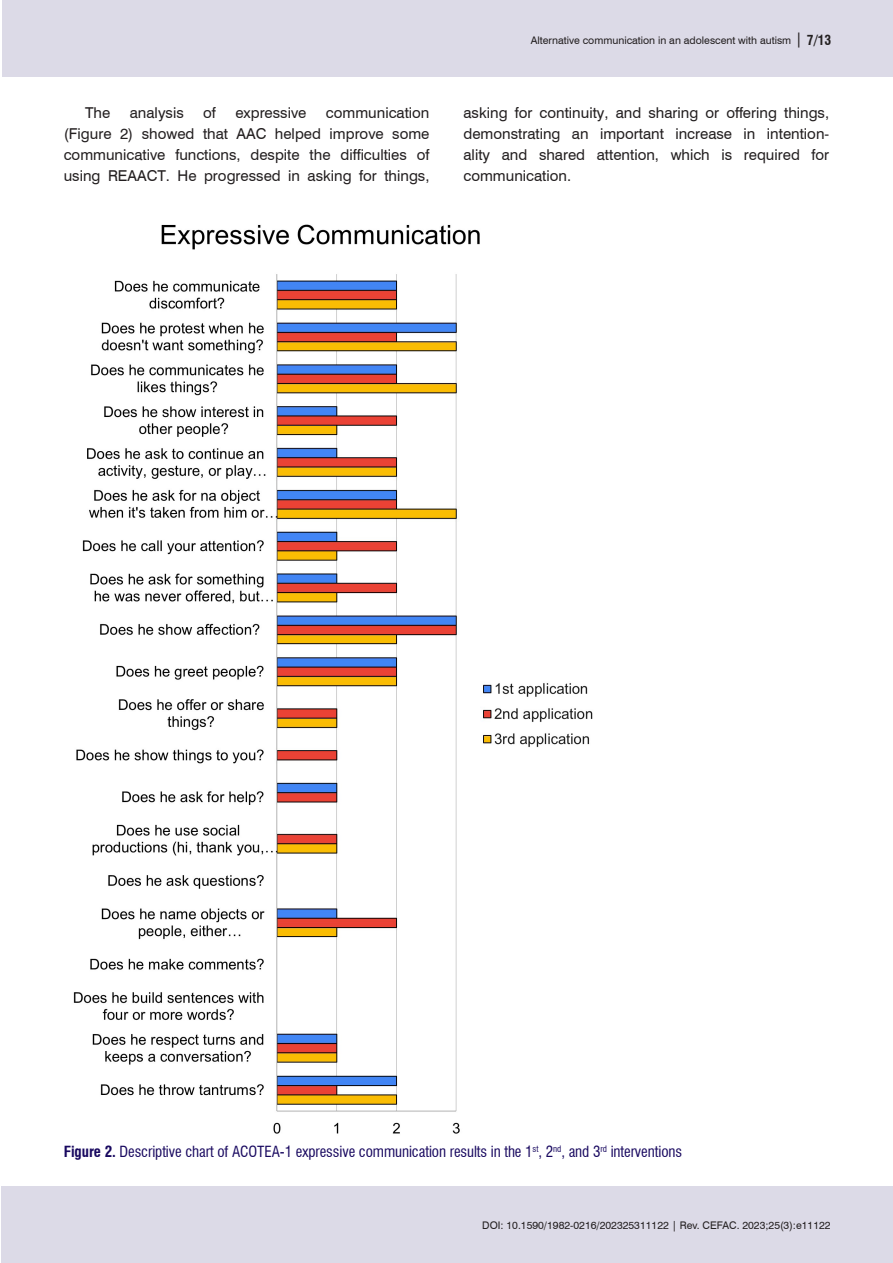
<style>
.page{position:relative;width:893px;height:1263px;background:#fff}
.page>*{position:absolute;margin:0;border:0;box-sizing:border-box;transform-origin:0 0}
.Corpo_do_texto_INGL{font:15px/21.3px "Swiss 721 BT";color:#231f20;text-align:justify}
.Titulo_tabelas_e_gr{font:condensed 15px "Swiss 721 BT";letter-spacing:-.005em;color:#18085f}
.t1{font:10.5px "Swiss 721 BT";color:#231f20}
.s1{font-size:15px}
.s2{font-weight:700;font-stretch:condensed;font-size:13.5px}
.s3{font-weight:700}
</style>
<div class="page">
<div style="left:1px;top:1186px;width:892px;height:77px;background:#dcdae7"></div>
<div style="left:2px;top:0;width:891px;height:77px;background:#dcdae7"></div>
<img style="left:73px;top:224px;width:520px;height:910px">
<p class="t1" style="left:531px;top:33px;width:302px">Alternative communication in an adolescent with autism <span class="s1">|</span> <span class="s2">7/13</span></p>
<p class="Corpo_do_texto_INGL" style="left:64px;top:101px;width:367px;text-indent:262px">communication (Figure 2) showed that AAC helped improve some communicative functions, despite the difficulties of using REAACT. He progressed in asking for things,</p>
<p class="Corpo_do_texto_INGL" style="left:463px;top:101px;width:367px">asking for continuity, and sharing or offering things, demonstrating an important increase in intention&shy;ality and shared attention, which is required for communication.</p>
<p class="Corpo_do_texto_INGL" style="left:85px;top:101px;width:27px">The</p>
<p class="Corpo_do_texto_INGL" style="left:130px;top:101px;width:56px">analysis</p>
<p class="Corpo_do_texto_INGL" style="left:203px;top:101px;width:14px">of</p>
<p class="Corpo_do_texto_INGL" style="left:235px;top:101px;width:73px">expressive</p>
<p class="Titulo_tabelas_e_gr" style="left:64px;top:1142px;width:620px"><span class="s3">Figure 2.</span> Descriptive chart of ACOTEA-1 expressive communication results in the 1<sup>st</sup>, 2<sup>nd</sup>, and 3<sup>rd</sup> interventions</p>
<p class="t1" style="left:482px;top:1218px;width:350px">DOI: 10.1590/1982-0216/202325311122 | Rev. CEFAC. 2023;25(3):e11122</p>
</div>
